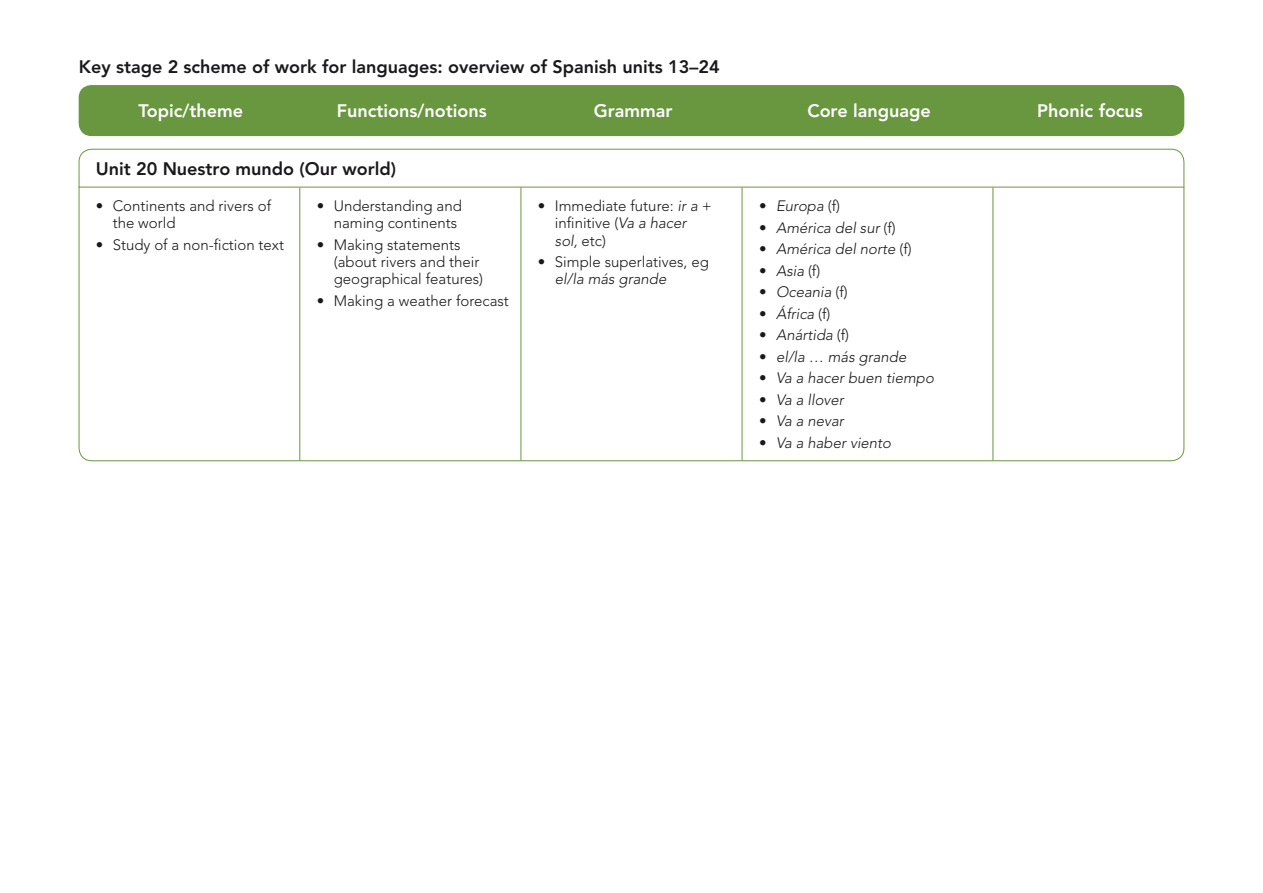
<style>
.page{position:relative;width:1263px;height:893px;background:#fff}
.page>*{position:absolute;margin:0;border:0;box-sizing:border-box;transform-origin:0 0}
.t1{font:800 18px "Avenir LT Std";color:#1a181b}
.t2{font:800 18px "Avenir LT Std";color:#fff}
.t3{font:300 15px/17.2px "Avenir LT Std";color:#1a181b}
.t4{font:italic 300 15px "Avenir LT Std";color:#1a181b}
.s1{font-style:italic}
.s2{font-style:normal}
</style>
<div class="page">
<div style="left:79px;top:85px;width:1105px;height:51px;background:#69973f;border-radius:13px"></div>
<hr style="left:79px;top:187px;width:221px;height:1px;background:#69973f">
<hr style="left:300px;top:187px;width:221px;height:1px;background:#69973f">
<hr style="left:299px;top:187px;width:1px;height:273px;background:#69973f">
<hr style="left:521px;top:187px;width:221px;height:1px;background:#69973f">
<hr style="left:520px;top:187px;width:1px;height:273px;background:#69973f">
<hr style="left:742px;top:187px;width:251px;height:1px;background:#69973f">
<hr style="left:742px;top:187px;width:1px;height:273px;background:#69973f">
<hr style="left:993px;top:187px;width:191px;height:1px;background:#69973f">
<hr style="left:992px;top:187px;width:1px;height:273px;background:#69973f">
<svg style="left:94px;top:149px;width:418px;height:178px"></svg>
<div style="left:316px;top:296px;width:9px;height:9px;border:3px solid #fff;border-radius:50%"></div>
<div style="left:537px;top:202px;width:9px;height:8px;border:3px solid #fff;border-radius:50%"></div>
<div style="left:537px;top:258px;width:9px;height:8px;border:3px solid #fff;border-radius:50%"></div>
<div style="left:759px;top:202px;width:8px;height:8px;border:3px solid #fff;border-radius:50%"></div>
<div style="left:759px;top:223px;width:8px;height:9px;border:3px solid #fff;border-radius:50%"></div>
<div style="left:759px;top:245px;width:8px;height:8px;border:3px solid #fff;border-radius:50%"></div>
<div style="left:759px;top:266px;width:8px;height:9px;border:3px solid #fff;border-radius:50%"></div>
<div style="left:759px;top:288px;width:8px;height:8px;border:3px solid #fff;border-radius:50%"></div>
<div style="left:759px;top:309px;width:8px;height:9px;border:3px solid #fff;border-radius:50%"></div>
<div style="left:759px;top:331px;width:8px;height:8px;border:3px solid #fff;border-radius:50%"></div>
<div style="left:759px;top:352px;width:8px;height:9px;border:3px solid #fff;border-radius:50%"></div>
<div style="left:759px;top:374px;width:8px;height:8px;border:3px solid #fff;border-radius:50%"></div>
<div style="left:759px;top:395px;width:8px;height:9px;border:3px solid #fff;border-radius:50%"></div>
<div style="left:759px;top:417px;width:8px;height:8px;border:3px solid #fff;border-radius:50%"></div>
<svg style="left:772px;top:186px;width:163px;height:2px"></svg>
<div style="left:759px;top:438px;width:8px;height:9px;border:3px solid #fff;border-radius:50%"></div>
<p class="t1" style="left:79px;top:56px;width:643px">Key stage 2 scheme of work for languages: overview of Spanish units 13–24</p>
<p class="t2" style="left:138px;top:100px;width:106px">Topic/theme</p>
<p class="t2" style="left:337px;top:100px;width:151px">Functions/notions</p>
<p class="t2" style="left:594px;top:100px;width:80px">Grammar</p>
<p class="t2" style="left:807px;top:100px;width:125px">Core language</p>
<p class="t2" style="left:1037px;top:100px;width:107px">Phonic focus</p>
<p class="t1" style="left:96px;top:158px;width:302px">Unit 20 Nuestro mundo (Our world)</p>
<p class="t3" style="left:113px;top:197px;width:160px;text-indent:-17px">• Continents and rivers of the world</p>
<p class="t3" style="left:96px;top:236px;width:190px">• Study of a non-fiction text</p>
<p class="t3" style="left:555px;top:197px;width:158px;text-indent:-17px">• Immediate future: <span class="s1">ir a</span> + infinitive (<span class="s1">Va a hacer sol,</span> etc)</p>
<p class="t3" style="left:538px;top:253px;width:172px">• Simple superlatives, eg</p>
<p class="t4" style="left:555px;top:270px;width:113px">el/la más grande</p>
<p class="t4" style="left:759px;top:197px;width:82px"><span class="s2">•</span> Europa <span class="s2">(f)</span></p>
<p class="t4" style="left:759px;top:219px;width:138px"><span class="s2">•</span> América del sur <span class="s2">(f)</span></p>
<p class="t4" style="left:759px;top:240px;width:154px"><span class="s2">•</span> América del norte <span class="s2">(f)</span></p>
<p class="t3" style="left:759px;top:262px;width:63px">• <span class="s1">Asia</span> (f)</p>
<p class="t4" style="left:759px;top:283px;width:90px"><span class="s2">•</span> Oceania <span class="s2">(f)</span></p>
<p class="t4" style="left:759px;top:305px;width:73px"><span class="s2">•</span> África <span class="s2">(f)</span></p>
<p class="t4" style="left:759px;top:326px;width:92px"><span class="s2">•</span> Anártida <span class="s2">(f)</span></p>
<p class="t4" style="left:759px;top:348px;width:149px"><span class="s2">•</span> el/la … más grande</p>
<p class="t4" style="left:759px;top:369px;width:176px"><span class="s2">•</span> Va a hacer buen tiempo</p>
<p class="t4" style="left:759px;top:391px;width:86px"><span class="s2">•</span> Va a llover</p>
<p class="t4" style="left:759px;top:412px;width:86px"><span class="s2">•</span> Va a nevar</p>
<p class="t4" style="left:759px;top:434px;width:134px"><span class="s2">•</span> Va a haber viento</p>
<p class="t3" style="left:334px;top:197px;width:130px;text-indent:-17px">• Understanding and naming continents</p>
<p class="t3" style="left:334px;top:236px;width:151px;text-indent:-17px">• Making statements (about rivers and their geographical features)</p>
<p class="t3" style="left:317px;top:292px;width:194px">• Making a weather forecast</p>
</div>
